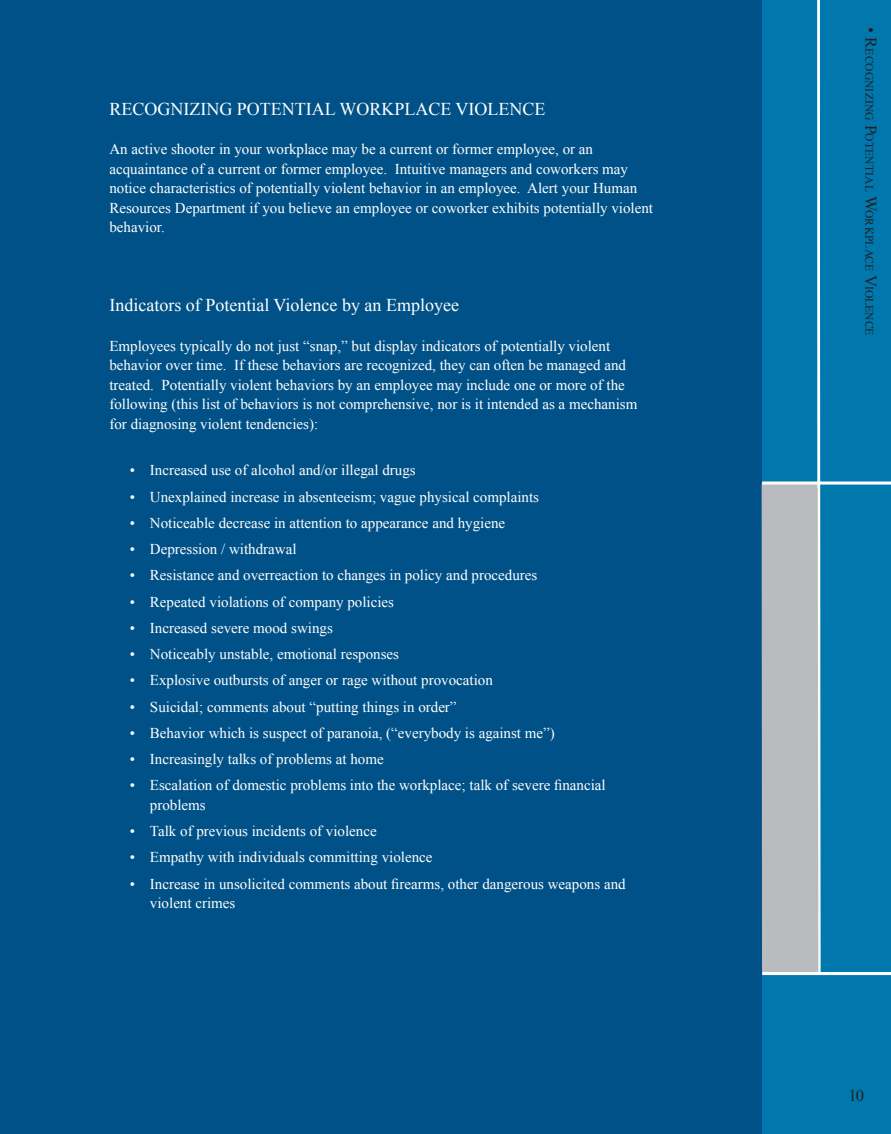
<style>
.page{position:relative;width:891px;height:1134px;background:#fff}
.page>*{position:absolute;margin:0;border:0;box-sizing:border-box;transform-origin:0 0}
.t1{font:18px "Times New Roman";color:#fff}
.t2{font:16.5px "Times New Roman";color:#231f20}
.t3{font:15px/19.5px "Times New Roman";color:#fff}
.t4{font:11.55px "Times New Roman";letter-spacing:.005em;color:#231f20}
.s1{font-size:16.5px}
</style>
<div class="page">
<div style="left:0;top:0;width:837px;height:1134px;background:#005187"></div>
<div style="left:762px;top:0;width:129px;height:1134px;background:#0078ae"></div>
<div style="left:762px;top:484px;width:57px;height:488px;background:#babbbe"></div>
<hr style="left:762px;top:972px;width:129px;height:3px;background:#fff">
<hr style="left:762px;top:482px;width:129px;height:2px;background:#fff">
<svg style="left:816px;top:0;width:6px;height:976px"></svg>
<p class="t1" style="left:109px;top:97px;width:438px">RECOGNIZING POTENTIAL WORKPLACE VIOLENCE</p>
<p class="t3" style="left:109px;top:139px;width:545px">An active shooter in your workplace may be a current or former employee, or an acquaintance of a current or former employee. Intuitive managers and coworkers may notice characteristics of potentially violent behavior in an employee. Alert your Human Resources Department if you believe an employee or coworker exhibits potentially violent behavior.</p>
<p class="t1" style="left:109px;top:293px;width:351px">Indicators of Potential Violence by an Employee</p>
<p class="t3" style="left:109px;top:336px;width:529px">Employees typically do not just “snap,” but display indicators of potentially violent behavior over time. If these behaviors are recognized, they can often be managed and treated. Potentially violent behaviors by an employee may include one or more of the following (this list of behaviors is not comprehensive, nor is it intended as a mechanism for diagnosing violent tendencies):</p>
<p class="t3" style="left:130px;top:460px;width:288px">• Increased use of alcohol and/or illegal drugs</p>
<p class="t3" style="left:130px;top:487px;width:411px">• Unexplained increase in absenteeism; vague physical complaints</p>
<p class="t3" style="left:130px;top:513px;width:377px">• Noticeable decrease in attention to appearance and hygiene</p>
<p class="t3" style="left:130px;top:539px;width:168px">• Depression / withdrawal</p>
<p class="t3" style="left:130px;top:565px;width:409px">• Resistance and overreaction to changes in policy and procedures</p>
<p class="t3" style="left:130px;top:592px;width:266px">• Repeated violations of company policies</p>
<p class="t3" style="left:130px;top:618px;width:205px">• Increased severe mood swings</p>
<p class="t3" style="left:130px;top:644px;width:271px">• Noticeably unstable, emotional responses</p>
<p class="t3" style="left:130px;top:670px;width:365px">• Explosive outbursts of anger or rage without provocation</p>
<p class="t3" style="left:130px;top:697px;width:328px">• Suicidal; comments about “putting things in order”</p>
<p class="t3" style="left:130px;top:723px;width:427px">• Behavior which is suspect of paranoia, (“everybody is against me”)</p>
<p class="t3" style="left:130px;top:749px;width:255px">• Increasingly talks of problems at home</p>
<p class="t3" style="left:150px;top:775px;width:457px;text-indent:-20px">• Escalation of domestic problems into the workplace; talk of severe financial problems</p>
<p class="t3" style="left:130px;top:821px;width:249px">• Talk of previous incidents of violence</p>
<p class="t3" style="left:130px;top:847px;width:304px">• Empathy with individuals committing violence</p>
<p class="t3" style="left:150px;top:874px;width:477px;text-indent:-20px">• Increase in unsolicited comments about firearms, other dangerous weapons and violent crimes</p>
<p class="t4" style="left:877px;top:27px;width:310px;rotate:90deg"><span class="s1">• R</span>ECOGNIZING <span class="s1">P</span>OTENTIAL <span class="s1">W</span>ORKPLACE <span class="s1">V</span>IOLENCE</p>
<p class="t2" style="left:848px;top:1084px;width:17px">10</p>
</div>
